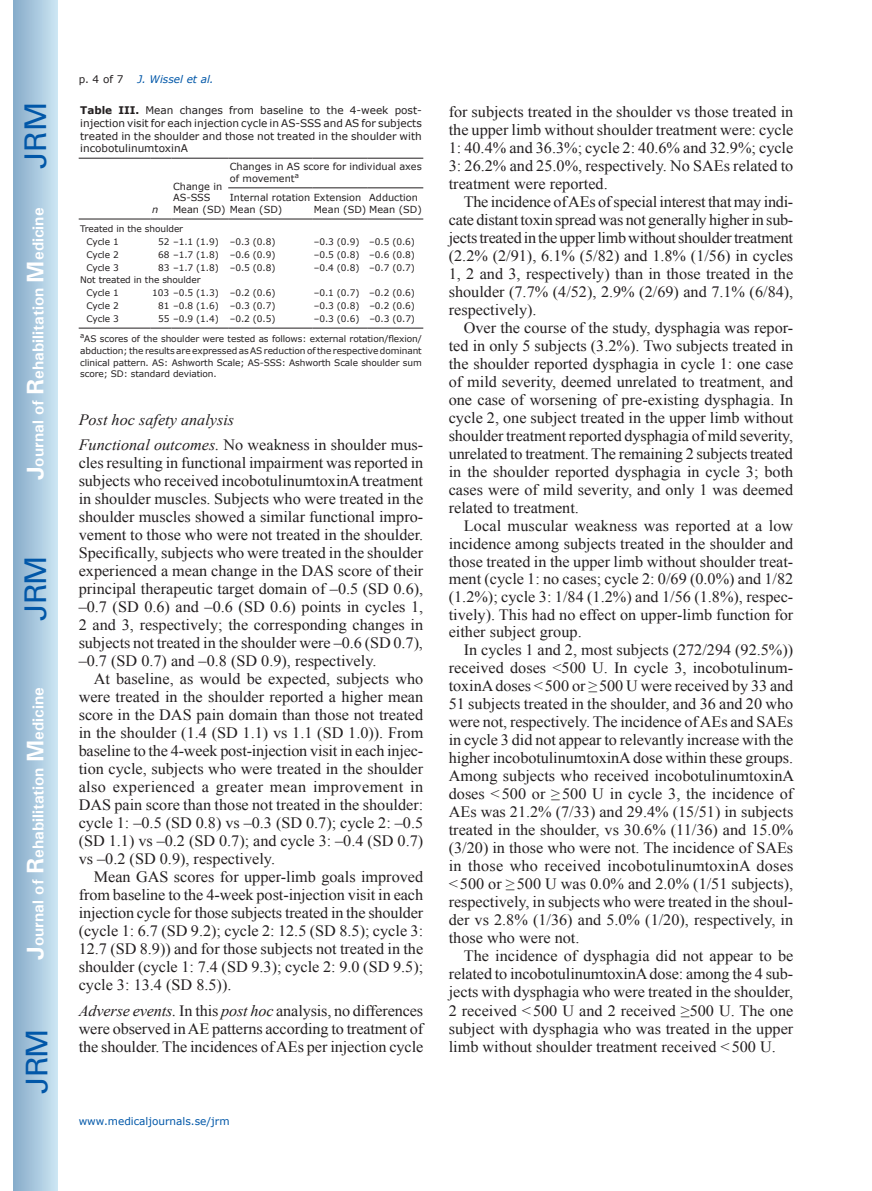
<style>
.page{position:relative;width:872px;height:1191px;background:#fff}
.page>*{position:absolute;margin:0;border:0;box-sizing:border-box;transform-origin:0 0}
.t1{font:30px "Univers";letter-spacing:-.03em;color:#0157a8}
.t2{font:15.75px/18px "Times New Roman";color:#231f20;text-align:justify}
.t3{font:italic 15.75px/25.5px "Times New Roman";color:#231f20}
.t4{font:700 15.75px "Univers";color:#fff}
.t5{font:10.5px/12.6px "Verdana";color:#231f20;text-align:justify}
.t6{font:10.5px "Verdana";color:#0157a8}
.t7{font:italic 10.5px "Verdana";color:#0157a8}
.t8{font:9.75px/11.7px "Verdana";color:#231f20}
.t9{font:italic 9.75px "Verdana";color:#231f20}
.t10{font:9px/12.9px "Verdana";letter-spacing:-.01em;color:#231f20}
.s1{font-size:24px}
.s2{font-weight:700}
.s3{font-style:normal}
.s4{font-style:italic}
</style>
<div class="page">
<div style="left:14px;top:0;width:43px;height:1191px;background:linear-gradient(to right,#88acca,#cbe5f2)"></div>
<svg style="left:151px;top:219px;width:21px;height:1px"></svg>
<hr style="left:172px;top:219px;width:56px;height:1px;background:#231f20">
<hr style="left:79px;top:219px;width:72px;height:1px;background:#231f20">
<hr style="left:79px;top:158px;width:72px;height:1px;background:#231f20">
<svg style="left:151px;top:158px;width:21px;height:1px"></svg>
<hr style="left:172px;top:158px;width:56px;height:1px;background:#231f20">
<hr style="left:228px;top:158px;width:84px;height:1px;background:#231f20">
<hr style="left:312px;top:158px;width:56px;height:1px;background:#231f20">
<hr style="left:368px;top:158px;width:55px;height:1px;background:#231f20">
<hr style="left:79px;top:328px;width:72px;height:1px;background:#231f20">
<svg style="left:151px;top:328px;width:21px;height:1px"></svg>
<hr style="left:172px;top:328px;width:56px;height:1px;background:#231f20">
<hr style="left:228px;top:328px;width:84px;height:1px;background:#231f20">
<hr style="left:312px;top:328px;width:56px;height:1px;background:#231f20">
<hr style="left:368px;top:328px;width:55px;height:1px;background:#231f20">
<hr style="left:228px;top:187px;width:84px;height:1px;background:#231f20">
<hr style="left:312px;top:187px;width:56px;height:1px;background:#231f20">
<hr style="left:368px;top:187px;width:55px;height:1px;background:#231f20">
<hr style="left:228px;top:219px;width:84px;height:1px;background:#231f20">
<hr style="left:312px;top:219px;width:56px;height:1px;background:#231f20">
<hr style="left:368px;top:219px;width:55px;height:1px;background:#231f20">
<h1 class="t1" style="left:18px;top:169px;width:68px;rotate:-90deg">JRM</h1>
<p class="t4" style="left:28px;top:480px;width:274px;rotate:-90deg"><span class="s1">J</span>ournal of <span class="s1">R</span>ehabilitation <span class="s1">M</span>edicine</p>
<h1 class="t1" style="left:18px;top:620px;width:67px;rotate:-90deg">JRM</h1>
<p class="t4" style="left:28px;top:959px;width:274px;rotate:-90deg"><span class="s1">J</span>ournal of <span class="s1">R</span>ehabilitation <span class="s1">M</span>edicine</p>
<h1 class="t1" style="left:19px;top:1093px;width:67px;rotate:-90deg">JRM</h1>
<p class="t5" style="left:79px;top:73px;width:46px">p. 4 of 7</p>
<p class="t7" style="left:137px;top:72px;width:78px">J. Wissel et al.</p>
<p class="t5" style="left:80px;top:104px;width:343px"><span class="s2">Table III.</span> Mean changes from baseline to the 4-week post&shy;injection visit for each injection cycle in AS-SSS and AS for subjects treated in the shoulder and those not treated in the shoulder with incobotulinumtoxinA</p>
<p class="t9" style="left:152px;top:203px;width:8px">n</p>
<p class="t8" style="left:230px;top:161px;width:194px">Changes in AS score for individual axes of movement<sup>a</sup></p>
<p class="t8" style="left:314px;top:192px;width:110px;text-indent:-84px">Internal rotation Extension<br>Mean (SD) Mean (SD)</p>
<p class="t8" style="left:173px;top:180px;width:111px">Change in<br>AS-SSS<br>Mean (SD) Mean (SD)</p>
<p class="t8" style="left:369px;top:192px;width:50px">Adduction</p>
<p class="t10" style="left:86px;top:222px;width:98px;text-indent:-6px">Treated in the shoulder<br>Cycle 1</p>
<p class="t10" style="left:158px;top:235px;width:119px">52 –1.1 (1.9) –0.3 (0.8)</p>
<p class="t10" style="left:314px;top:235px;width:103px">–0.3 (0.9) –0.5 (0.6)</p>
<p class="t10" style="left:86px;top:248px;width:34px">Cycle 2</p>
<p class="t10" style="left:158px;top:248px;width:119px">68 –1.7 (1.8) –0.6 (0.9)</p>
<p class="t10" style="left:314px;top:248px;width:103px">–0.5 (0.8) –0.6 (0.8)</p>
<p class="t10" style="left:86px;top:261px;width:34px">Cycle 3</p>
<p class="t10" style="left:158px;top:261px;width:119px">83 –1.7 (1.8) –0.5 (0.8)</p>
<p class="t10" style="left:314px;top:261px;width:103px">–0.4 (0.8) –0.7 (0.7)</p>
<p class="t10" style="left:86px;top:274px;width:116px;text-indent:-6px">Not treated in the shoulder<br>Cycle 1</p>
<p class="t10" style="left:152px;top:287px;width:125px">103 –0.5 (1.3) –0.2 (0.6)</p>
<p class="t10" style="left:314px;top:287px;width:103px">–0.1 (0.7) –0.2 (0.6)</p>
<p class="t10" style="left:86px;top:300px;width:34px">Cycle 2</p>
<p class="t10" style="left:158px;top:300px;width:119px">81 –0.8 (1.6) –0.3 (0.7)</p>
<p class="t10" style="left:314px;top:300px;width:103px">–0.3 (0.8) –0.2 (0.6)</p>
<p class="t10" style="left:86px;top:312px;width:34px">Cycle 3</p>
<p class="t10" style="left:158px;top:312px;width:119px">55 –0.9 (1.4) –0.2 (0.5)</p>
<p class="t10" style="left:80px;top:309px;width:343px;line-height:19.6px;text-indent:234px">–0.3 (0.6) –0.3 (0.7) <sup>a</sup>AS scores of the shoulder were tested as follows: external rotation/flexion/</p>
<p class="t10" style="left:80px;top:345px;width:343px;line-height:12px">abduction; the results are expressed as AS reduction of the respective dominant clinical pattern. AS: Ashworth Scale; AS-SSS: Ashworth Scale shoulder sum</p>
<p class="t10" style="left:80px;top:367px;width:138px">score; SD: standard deviation.</p>
<p class="t3" style="left:79px;top:406px;width:346px">Post hoc safety analysis<br>Functional outcomes. <span class="s3">No weakness in shoulder mus-</span></p>
<p class="t2" style="left:79px;top:454px;width:346px">cles resulting in functional impairment was reported in subjects who received incobotulinumtoxinA treatment in shoulder muscles. Subjects who were treated in the shoulder muscles showed a similar functional impro&shy;vement to those who were not treated in the shoulder.<br>Specifically, subjects who were treated in the shoulder experienced a mean change in the DAS score of their principal therapeutic target domain of –0.5 (SD 0.6), –0.7 (SD 0.6) and –0.6 (SD 0.6) points in cycles 1, 2 and 3, respectively; the corresponding changes in subjects not treated in the shoulder were –0.6 (SD 0.7), –0.7 (SD 0.7) and –0.8 (SD 0.9), respectively.</p>
<p class="t2" style="left:79px;top:670px;width:346px;text-indent:15px">At baseline, as would be expected, subjects who were treated in the shoulder reported a higher mean score in the DAS pain domain than those not treated in the shoulder (1.4 (SD 1.1) vs 1.1 (SD 1.0)). From baseline to the 4-week post-injection visit in each injec&shy;tion cycle, subjects who were treated in the shoulder also experienced a greater mean improvement in DAS pain score than those not treated in the shoulder: cycle 1: –0.5 (SD 0.8) vs –0.3 (SD 0.7); cycle 2: –0.5 (SD 1.1) vs –0.2 (SD 0.7); and cycle 3: –0.4 (SD 0.7) vs –0.2 (SD 0.9), respectively.</p>
<p class="t2" style="left:79px;top:868px;width:346px;text-indent:15px">Mean GAS scores for upper-limb goals improved from baseline to the 4-week post-injection visit in each injection cycle for those subjects treated in the shoulder (cycle 1: 6.7 (SD 9.2); cycle 2: 12.5 (SD 8.5); cycle 3:<br>12.7 (SD 8.9)) and for those subjects not treated in the shoulder (cycle 1: 7.4 (SD 9.3); cycle 2: 9.0 (SD 9.5); cycle 3: 13.4 (SD 8.5)).</p>
<p class="t2" style="left:79px;top:1001px;width:346px"><span class="s4">Adverse events.</span> In this <span class="s4">post hoc</span> analysis, no differences were observed in AE patterns according to treatment of the shoulder. The incidences of AEs per injection cycle</p>
<p class="t2" style="left:449px;top:103px;width:346px">for subjects treated in the shoulder vs those treated in the upper limb without shoulder treatment were: cycle 1: 40.4% and 36.3%; cycle 2: 40.6% and 32.9%; cycle 3: 26.2% and 25.0%, respectively. No SAEs related to treatment were reported.</p>
<p class="t2" style="left:449px;top:193px;width:346px;text-indent:15px">The incidence of AEs of special interest that may indi&shy;cate distant toxin spread was not generally higher in sub&shy;jects treated in the upper limb without shoulder treatment (2.2% (2/91), 6.1% (5/82) and 1.8% (1/56) in cycles 1, 2 and 3, respectively) than in those treated in the shoulder (7.7% (4/52), 2.9% (2/69) and 7.1% (6/84), respectively).</p>
<p class="t2" style="left:449px;top:319px;width:346px;text-indent:15px">Over the course of the study, dysphagia was repor&shy;ted in only 5 subjects (3.2%). Two subjects treated in the shoulder reported dysphagia in cycle 1: one case of mild severity, deemed unrelated to treatment, and one case of worsening of pre-existing dysphagia. In cycle 2, one subject treated in the upper limb without shoulder treatment reported dysphagia of mild severity, unrelated to treatment. The remaining 2 subjects treated in the shoulder reported dysphagia in cycle 3; both cases were of mild severity, and only 1 was deemed related to treatment.</p>
<p class="t2" style="left:449px;top:517px;width:346px;text-indent:15px">Local muscular weakness was reported at a low incidence among subjects treated in the shoulder and those treated in the upper limb without shoulder treat&shy;ment (cycle 1: no cases; cycle 2: 0/69 (0.0%) and 1/82 (1.2%); cycle 3: 1/84 (1.2%) and 1/56 (1.8%), respec&shy;tively). This had no effect on upper-limb function for either subject group.</p>
<p class="t2" style="left:449px;top:641px;width:347px;text-align:left;text-indent:15px">In cycles 1 and 2, most subjects (272/294 (92.5%)) received doses &lt;500 U. In cycle 3, incobotulinum&shy;toxinA doses &lt;500 or ≥500 U were received by 33 and 51 subjects treated in the shoulder, and 36 and 20 who were not, respectively. The incidence of AEs and SAEs in cycle 3 did not appear to relevantly increase with the higher incobotulinumtoxinA dose within these groups.<br>Among subjects who received incobotulinumtoxinA doses &lt;500 or ≥500 U in cycle 3, the incidence of AEs was 21.2% (7/33) and 29.4% (15/51) in subjects treated in the shoulder, vs 30.6% (11/36) and 15.0% (3/20) in those who were not. The incidence of SAEs in those who received incobotulinumtoxinA doses &lt;500 or ≥500 U was 0.0% and 2.0% (1/51 subjects), respectively, in subjects who were treated in the shoul&shy;der vs 2.8% (1/36) and 5.0% (1/20), respectively, in those who were not.</p>
<p class="t2" style="left:449px;top:947px;width:346px;text-indent:15px">The incidence of dysphagia did not appear to be related to incobotulinumtoxinA dose: among the 4 sub&shy;jects with dysphagia who were treated in the shoulder, 2 received &lt;500 U and 2 received ≥500 U. The one subject with dysphagia who was treated in the upper limb without shoulder treatment received &lt;500 U.</p>
<p class="t6" style="left:79px;top:1114px;width:152px">www.medicaljournals.se/jrm</p>
</div>
